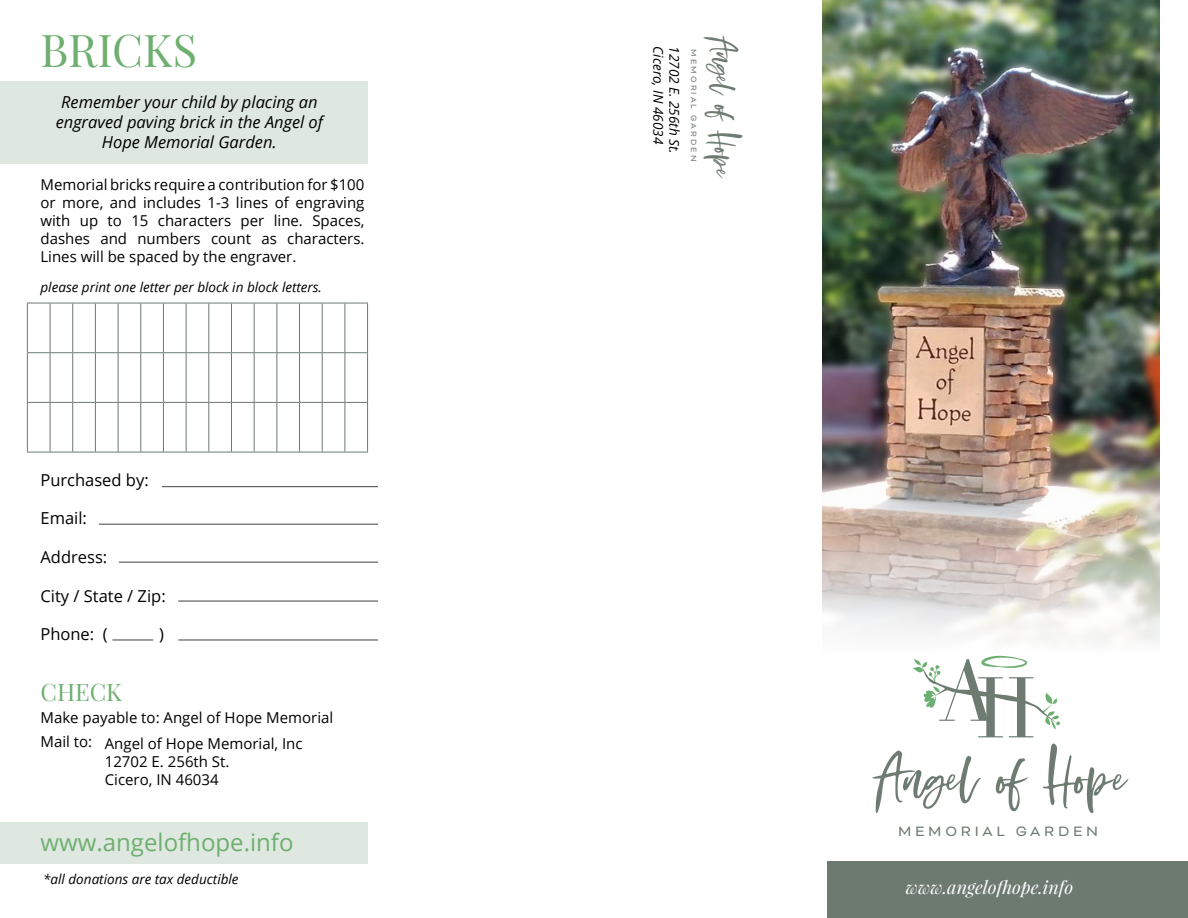
<style>
.page{position:relative;width:1188px;height:918px;background:#fff}
.page>*{position:absolute;margin:0;border:0;box-sizing:border-box;transform-origin:0 0}
.t1{font:68.25px "Opulent Solid";color:#6e7b71}
.t2{font:45px "Playfair Display";color:#6eaf70}
.t3{font:38.25px "Opulent Solid";color:#6e7b71}
.t4{font:24px "Open Sans";color:#6eaf70}
.t5{font:24px "Playfair Display";color:#6eaf70}
.t6{font:italic 18px "Playfair Display";color:#fff}
.t7{font:italic 16.5px/19.8px "Open Sans";color:#000;text-align:center}
.t8{font:16.5px "Open Sans";color:#000}
.t9{font:15.6px "Bicyclette";letter-spacing:.235em;color:#6e7b71}
.t10{font:15px/18px "Open Sans";color:#000}
.t11{font:italic 13.5px "Open Sans";color:#000}
.t12{font:8.7px "Bicyclette";letter-spacing:.235em;color:#6e7b71}
</style>
<div class="page">
<div style="left:0;top:822px;width:368px;height:42px;background:#dee8e0"></div>
<div style="left:0;top:82px;width:368px;height:82px;background:#dee8e0"></div>
<img style="left:822px;top:0;width:337px;height:348px">
<img style="left:822px;top:348px;width:338px;height:308px">
<svg style="left:913px;top:656px;width:147px;height:81px"></svg>
<div style="left:827px;top:862px;width:361px;height:56px;background:#6d7a70"></div>
<hr style="left:27px;top:303px;width:1px;height:49px;background:#6d7a70">
<hr style="left:50px;top:303px;width:1px;height:49px;background:#6d7a70">
<hr style="left:72px;top:303px;width:1px;height:49px;background:#6d7a70">
<hr style="left:95px;top:303px;width:1px;height:49px;background:#6d7a70">
<hr style="left:118px;top:303px;width:1px;height:49px;background:#6d7a70">
<hr style="left:140px;top:303px;width:1px;height:49px;background:#6d7a70">
<hr style="left:163px;top:303px;width:1px;height:49px;background:#6d7a70">
<hr style="left:186px;top:303px;width:1px;height:49px;background:#6d7a70">
<hr style="left:208px;top:303px;width:1px;height:49px;background:#6d7a70">
<hr style="left:231px;top:303px;width:1px;height:49px;background:#6d7a70">
<hr style="left:254px;top:303px;width:1px;height:49px;background:#6d7a70">
<hr style="left:276px;top:303px;width:1px;height:49px;background:#6d7a70">
<hr style="left:299px;top:303px;width:1px;height:49px;background:#6d7a70">
<hr style="left:322px;top:303px;width:1px;height:49px;background:#6d7a70">
<svg style="left:27px;top:303px;width:340px;height:1px"></svg>
<hr style="left:345px;top:303px;width:1px;height:49px;background:#6d7a70">
<hr style="left:367px;top:303px;width:1px;height:49px;background:#6d7a70">
<hr style="left:27px;top:353px;width:1px;height:49px;background:#6d7a70">
<hr style="left:50px;top:353px;width:1px;height:49px;background:#6d7a70">
<hr style="left:72px;top:353px;width:1px;height:49px;background:#6d7a70">
<hr style="left:95px;top:353px;width:1px;height:49px;background:#6d7a70">
<hr style="left:118px;top:353px;width:1px;height:49px;background:#6d7a70">
<hr style="left:140px;top:353px;width:1px;height:49px;background:#6d7a70">
<hr style="left:163px;top:353px;width:1px;height:49px;background:#6d7a70">
<hr style="left:186px;top:353px;width:1px;height:49px;background:#6d7a70">
<hr style="left:208px;top:353px;width:1px;height:49px;background:#6d7a70">
<hr style="left:231px;top:353px;width:1px;height:49px;background:#6d7a70">
<hr style="left:254px;top:353px;width:1px;height:49px;background:#6d7a70">
<hr style="left:276px;top:353px;width:1px;height:49px;background:#6d7a70">
<hr style="left:299px;top:353px;width:1px;height:49px;background:#6d7a70">
<hr style="left:322px;top:353px;width:1px;height:49px;background:#6d7a70">
<svg style="left:27px;top:352px;width:341px;height:1px"></svg>
<hr style="left:345px;top:353px;width:1px;height:49px;background:#6d7a70">
<hr style="left:367px;top:353px;width:1px;height:49px;background:#6d7a70">
<hr style="left:27px;top:403px;width:1px;height:49px;background:#6d7a70">
<hr style="left:50px;top:403px;width:1px;height:49px;background:#6d7a70">
<hr style="left:72px;top:403px;width:1px;height:49px;background:#6d7a70">
<hr style="left:95px;top:403px;width:1px;height:49px;background:#6d7a70">
<hr style="left:118px;top:403px;width:1px;height:49px;background:#6d7a70">
<hr style="left:140px;top:403px;width:1px;height:49px;background:#6d7a70">
<hr style="left:163px;top:403px;width:1px;height:49px;background:#6d7a70">
<hr style="left:186px;top:403px;width:1px;height:49px;background:#6d7a70">
<hr style="left:208px;top:403px;width:1px;height:49px;background:#6d7a70">
<hr style="left:231px;top:403px;width:1px;height:49px;background:#6d7a70">
<hr style="left:254px;top:403px;width:1px;height:49px;background:#6d7a70">
<hr style="left:276px;top:403px;width:1px;height:49px;background:#6d7a70">
<hr style="left:299px;top:403px;width:1px;height:49px;background:#6d7a70">
<hr style="left:322px;top:403px;width:1px;height:49px;background:#6d7a70">
<svg style="left:27px;top:402px;width:341px;height:1px"></svg>
<hr style="left:345px;top:403px;width:1px;height:49px;background:#6d7a70">
<hr style="left:367px;top:403px;width:1px;height:49px;background:#6d7a70">
<svg style="left:27px;top:452px;width:341px;height:1px"></svg>
<hr style="left:162px;top:486px;width:216px;height:1px;background:#3d443e">
<hr style="left:119px;top:562px;width:259px;height:1px;background:#3d443e">
<hr style="left:178px;top:601px;width:200px;height:1px;background:#3d443e">
<hr style="left:178px;top:640px;width:200px;height:1px;background:#3d443e">
<hr style="left:112px;top:640px;width:41px;height:1px;background:#3d443e">
<hr style="left:99px;top:524px;width:279px;height:1px;background:#3d443e">
<h2 class="t2" style="left:40px;top:22px;width:158px">BRICKS</h2>
<p class="t7" style="left:56px;top:92px;width:269px">Remember your child by placing an engraved paving brick in the Angel of<br>Hope Memorial Garden.</p>
<p class="t10" style="left:40px;top:175px;width:326px;text-align:justify">Memorial bricks require a contribution for $100 or more, and includes 1-3 lines of engraving with up to 15 characters per line. Spaces, dashes and numbers count as characters.<br>Lines will be spaced by the engraver.</p>
<p class="t11" style="left:40px;top:278px;width:283px">please print one letter per block in block letters.</p>
<p class="t8" style="left:40px;top:468px;width:110px">Purchased by:</p>
<p class="t8" style="left:40px;top:507px;width:48px">Email:</p>
<p class="t8" style="left:40px;top:546px;width:68px">Address:</p>
<p class="t8" style="left:40px;top:584px;width:127px">City / State / Zip:</p>
<p class="t8" style="left:40px;top:623px;width:69px">Phone: (</p>
<p class="t8" style="left:159px;top:623px;width:6px">)</p>
<h3 class="t5" style="left:40px;top:677px;width:83px">CHECK</h3>
<p class="t10" style="left:40px;top:704px;width:294px;line-height:26.2px">Make payable to: Angel of Hope Memorial<br>Mail to: Angel of Hope Memorial, Inc</p>
<p class="t10" style="left:105px;top:752px;width:126px">12702 E. 256th St.<br>Cicero, IN 46034</p>
<h3 class="t4" style="left:40px;top:825px;width:255px">www.angelofhope.info</h3>
<p class="t11" style="left:43px;top:870px;width:197px">*all donations are tax deductible</p>
<p class="t11" style="left:668px;top:46px;width:99px;rotate:90deg">Cicero, IN 46034</p>
<p class="t11" style="left:684px;top:46px;width:109px;rotate:90deg">12702 E. 256th St.</p>
<h3 class="t3" style="left:745px;top:38px;width:143px;rotate:90deg">Angel of Hope</h3>
<p class="t12" style="left:699px;top:49px;width:113px;rotate:90deg">MEMORIAL GARDEN</p>
<h1 class="t1" style="left:877px;top:740px;width:252px">Angel of Hope</h1>
<p class="t9" style="left:898px;top:822px;width:202px">MEMORIAL GARDEN</p>
<p class="t6" style="left:906px;top:875px;width:169px">www.angelofhope.info</p>
</div>
